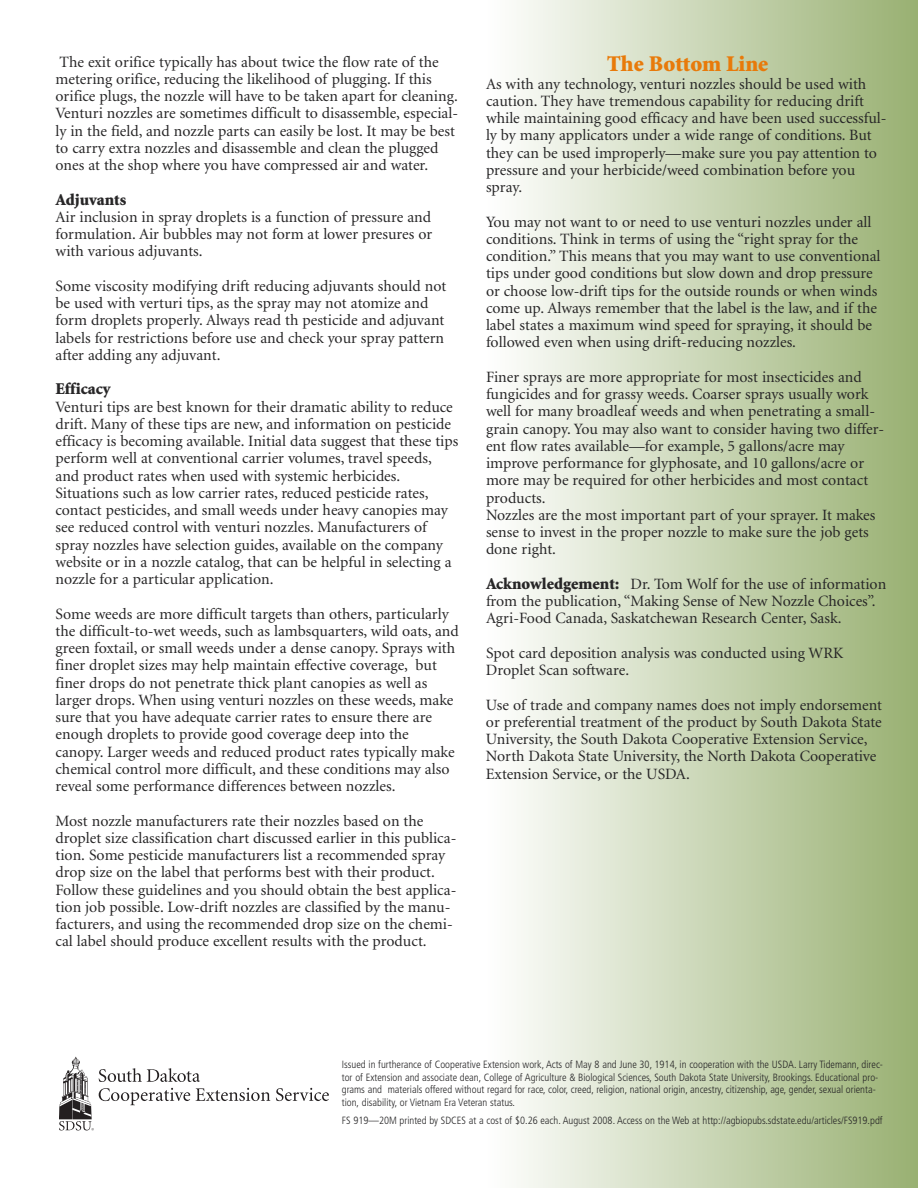
<style>
.page{position:relative;width:918px;height:1188px;background:#fff}
.page>*{position:absolute;margin:0;border:0;box-sizing:border-box;transform-origin:0 0}
.t1{font:900 22.5px "Minion";color:#e87a0a}
.t2{font:900 16.5px "Minion";color:#272627}
.t3{font:15.75px/17.2px "Minion";color:#272627}
.t4{font:300 condensed 10.5px/12.6px "Frutiger";color:#272627}
.s1{font-weight:900;font-size:16.5px}
</style>
<div class="page">
<div style="left:486px;top:0;width:432px;height:1188px;background:linear-gradient(to right,#fff,#99b072)"></div>
<svg style="left:276px;top:1088px;width:53px;height:13px"></svg>
<svg style="left:59px;top:1057px;width:211px;height:73px"></svg>
<p class="t3" style="left:56px;top:54px;width:404px">The exit orifice typically has about twice the flow rate of the metering orifice, reducing the likelihood of plugging. If this orifice plugs, the nozzle will have to be taken apart for cleaning.<br>Venturi nozzles are sometimes difficult to disassemble, especial&shy;ly in the field, and nozzle parts can easily be lost. It may be best to carry extra nozzles and disassemble and clean the plugged ones at the shop where you have compressed air and water.</p>
<p class="t2" style="left:56px;top:193px;width:72px">Adjuvants</p>
<p class="t3" style="left:55px;top:210px;width:378px;text-align:justify">Air inclusion in spray droplets is a function of pressure and formulation. Air bubbles may not form at lower presures or with various adjuvants.</p>
<p class="t3" style="left:55px;top:279px;width:392px">Some viscosity modifying drift reducing adjuvants should not be used with verturi tips, as the spray may not atomize and form droplets properly. Always read th pesticide and adjuvant labels for restrictions before use and check your spray pattern after adding any adjuvant.</p>
<p class="t2" style="left:56px;top:383px;width:56px">Efficacy</p>
<p class="t3" style="left:55px;top:399px;width:404px">Venturi tips are best known for their dramatic ability to reduce drift. Many of these tips are new, and information on pesticide efficacy is becoming available. Initial data suggest that these tips perform well at conventional carrier volumes, travel speeds, and product rates when used with systemic herbicides.<br>Situations such as low carrier rates, reduced pesticide rates, contact pesticides, and small weeds under heavy canopies may see reduced control with venturi nozzles. Manufacturers of spray nozzles have selection guides, available on the company website or in a nozzle catalog, that can be helpful in selecting a nozzle for a particular application.</p>
<p class="t3" style="left:55px;top:606px;width:405px">Some weeds are more difficult targets than others, particularly the difficult-to-wet weeds, such as lambsquarters, wild oats, and green foxtail, or small weeds under a dense canopy. Sprays with finer droplet sizes may help maintain effective coverage, but finer drops do not penetrate thick plant canopies as well as larger drops. When using venturi nozzles on these weeds, make sure that you have adequate carrier rates to ensure there are enough droplets to provide good coverage deep into the canopy. Larger weeds and reduced product rates typically make chemical control more difficult, and these conditions may also reveal some performance differences between nozzles.</p>
<p class="t3" style="left:56px;top:813px;width:402px">Most nozzle manufacturers rate their nozzles based on the droplet size classification chart discussed earlier in this publica&shy;tion. Some pesticide manufacturers list a recommended spray drop size on the label that performs best with their product.<br>Follow these guidelines and you should obtain the best applica&shy;tion job possible. Low-drift nozzles are classified by the manu&shy;facturers, and using the recommended drop size on the chemi&shy;cal label should produce excellent results with the product.</p>
<h1 class="t1" style="left:607px;top:56px;width:163px">The Bottom Line</h1>
<p class="t3" style="left:486px;top:76px;width:402px">As with any technology, venturi nozzles should be used with caution. They have tremendous capability for reducing drift while maintaining good efficacy and have been used successful&shy;ly by many applicators under a wide range of conditions. But they can be used improperly—make sure you pay attention to pressure and your herbicide/weed combination before you spray.</p>
<p class="t3" style="left:486px;top:214px;width:396px">You may not want to or need to use venturi nozzles under all conditions. Think in terms of using the “right spray for the condition.” This means that you may want to use conventional tips under good conditions but slow down and drop pressure or choose low-drift tips for the outside rounds or when winds come up. Always remember that the label is the law, and if the label states a maximum wind speed for spraying, it should be followed even when using drift-reducing nozzles.</p>
<p class="t3" style="left:486px;top:370px;width:400px">Finer sprays are more appropriate for most insecticides and fungicides and for grassy weeds. Coarser sprays usually work well for many broadleaf weeds and when penetrating a small&shy;grain canopy. You may also want to consider having two differ&shy;ent flow rates available—for example, 5 gallons/acre may improve performance for glyphosate, and 10 gallons/acre or more may be required for other herbicides and most contact products.<br>Nozzles are the most important part of your sprayer. It makes sense to invest in the proper nozzle to make sure the job gets done right.</p>
<p class="t3" style="left:486px;top:577px;width:402px"><span class="s1">Acknowledgement:</span> Dr. Tom Wolf for the use of information from the publication, “Making Sense of New Nozzle Choices”.<br>Agri-Food Canada, Saskatchewan Research Center, Sask.</p>
<p class="t3" style="left:486px;top:646px;width:359px">Spot card deposition analysis was conducted using WRK<br>Droplet Scan software.</p>
<p class="t3" style="left:486px;top:697px;width:398px">Use of trade and company names does not imply endorsement or preferential treatment of the product by South Dakota State University, the South Dakota Cooperative Extension Service, North Dakota State University, the North Dakota Cooperative Extension Service, or the USDA.</p>
<p class="t4" style="left:342px;top:1059px;width:543px">Issued in furtherance of Cooperative Extension work, Acts of May 8 and June 30, 1914, in cooperation with the USDA. Larry Tidemann, direc&shy;tor of Extension and associate dean, College of Agriculture &amp; Biological Sciences, South Dakota State University, Brookings. Educational pro&shy;grams and materials offered without regard for race, color, creed, religion, national origin, ancestry, citizenship, age, gender, sexual orienta&shy;tion, disability, or Vietnam Era Veteran status.</p>
<p class="t4" style="left:342px;top:1114px;width:542px">FS 919—20M printed by SDCES at a cost of $0.26 each. August 2008. Access on the Web at http://agbiopubs.sdstate.edu/articles/FS919.pdf</p>
</div>
